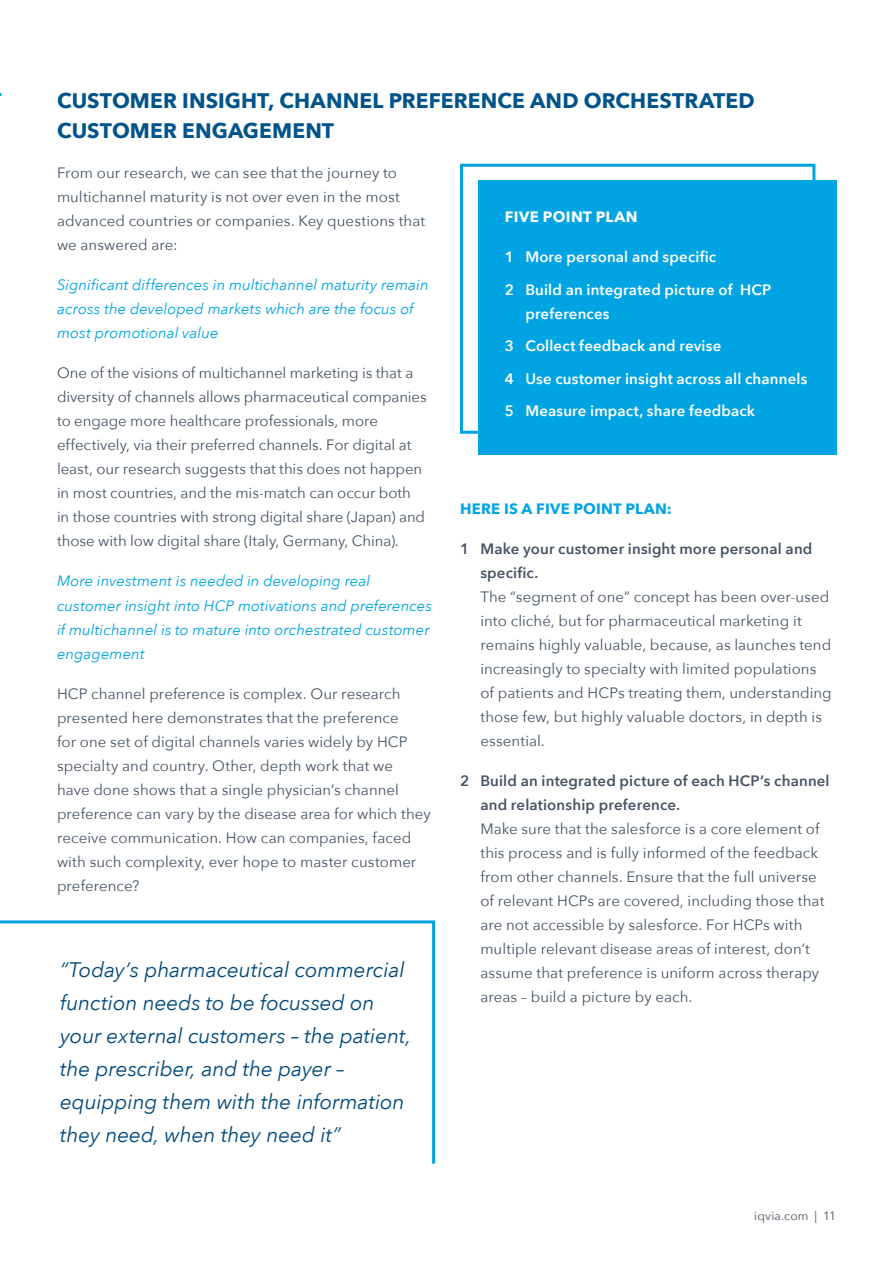
<style>
.page{position:relative;width:893px;height:1263px;background:#fff}
.page>*{position:absolute;margin:0;border:0;box-sizing:border-box;transform-origin:0 0}
.t1{font:italic 21px/33px "Avenir Next";letter-spacing:-.005em;color:#00497b}
.t2{font:700 21px/30px "Avenir Next";letter-spacing:.005em;color:#00548a}
.t3{font:15px/24px "Avenir Next";letter-spacing:.005em;color:#465465}
.t4{font:italic 15px/24px "Avenir Next";letter-spacing:.005em;color:#00a4e3}
.t5{font:600 15px/32.5px "Avenir Next";letter-spacing:.01em;color:#fff}
.t6{font:600 15px/24px "Avenir Next";letter-spacing:.01em;color:#465465}
.t7{font:700 15px "Avenir Next";letter-spacing:.015em;color:#00a4e3}
.t8{font:700 15px "Avenir Next";letter-spacing:.025em;color:#fff}
.t9{font:12px "Avenir Next";letter-spacing:.015em;color:#465465}
</style>
<div class="page">
<div style="left:460px;top:164px;width:355px;height:270px;border:3px solid #00a4e3"></div>
<div style="left:478px;top:180px;width:358px;height:275px;background:#00a4e3"></div>
<svg style="left:0;top:920px;width:436px;height:244px"></svg>
<h1 class="t2" style="left:57px;top:85px;width:699px">CUSTOMER INSIGHT, CHANNEL PREFERENCE AND ORCHESTRATED<br>CUSTOMER ENGAGEMENT</h1>
<p class="t3" style="left:57px;top:160px;width:370px">From our research, we can see that the journey to multichannel maturity is not over even in the most advanced countries or companies. Key questions that we answered are:</p>
<p class="t4" style="left:57px;top:272px;width:373px">Significant differences in multichannel maturity remain across the developed markets which are the focus of most promotional value</p>
<p class="t3" style="left:57px;top:360px;width:371px">One of the visions of multichannel marketing is that a diversity of channels allows pharmaceutical companies to engage more healthcare professionals, more effectively, via their preferred channels. For digital at least, our research suggests that this does not happen in most countries, and the mis-match can occur both in those countries with strong digital share (Japan) and those with low digital share (Italy, Germany, China).</p>
<p class="t4" style="left:57px;top:569px;width:377px">More investment is needed in developing real customer insight into HCP motivations and preferences if multichannel is to mature into orchestrated customer engagement</p>
<p class="t3" style="left:57px;top:681px;width:375px">HCP channel preference is complex. Our research presented here demonstrates that the preference<br>for one set of digital channels varies widely by HCP specialty and country. Other, depth work that we<br>have done shows that a single physician’s channel preference can vary by the disease area for which they receive communication. How can companies, faced with such complexity, ever hope to master customer preference?</p>
<p class="t8" style="left:505px;top:204px;width:134px">FIVE POINT PLAN</p>
<p class="t5" style="left:505px;top:241px;width:268px">1 More personal and specific<br>2 Build an integrated picture of HCP</p>
<p class="t5" style="left:505px;top:297px;width:304px;text-indent:20px">preferences<br>3 Collect feedback and revise<br>4 Use customer insight across all channels<br>5 Measure impact, share feedback</p>
<p class="t7" style="left:460px;top:496px;width:213px">HERE IS A FIVE POINT PLAN:</p>
<p class="t6" style="left:480px;top:536px;width:334px;text-indent:-20px">1 Make your customer insight more personal and specific.</p>
<p class="t3" style="left:480px;top:584px;width:353px">The “segment of one” concept has been over-used into cliché, but for pharmaceutical marketing it remains highly valuable, because, as launches tend increasingly to specialty with limited populations of patients and HCPs treating them, understanding those few, but highly valuable doctors, in depth is essential.</p>
<p class="t6" style="left:480px;top:769px;width:351px;text-indent:-20px">2 Build an integrated picture of each HCP’s channel and relationship preference.</p>
<p class="t3" style="left:480px;top:816px;width:346px">Make sure that the salesforce is a core element of this process and is fully informed of the feedback from other channels. Ensure that the full universe of relevant HCPs are covered, including those that are not accessible by salesforce. For HCPs with multiple relevant disease areas of interest, don’t assume that preference is uniform across therapy areas – build a picture by each.</p>
<h1 class="t1" style="left:60px;top:952px;width:353px">“Today’s pharmaceutical commercial function needs to be focussed on your external customers – the patient, the prescriber, and the payer – equipping them with the information they need, when they need it”</h1>
<p class="t9" style="left:754px;top:1205px;width:83px">iqvia.com | 11</p>
</div>
